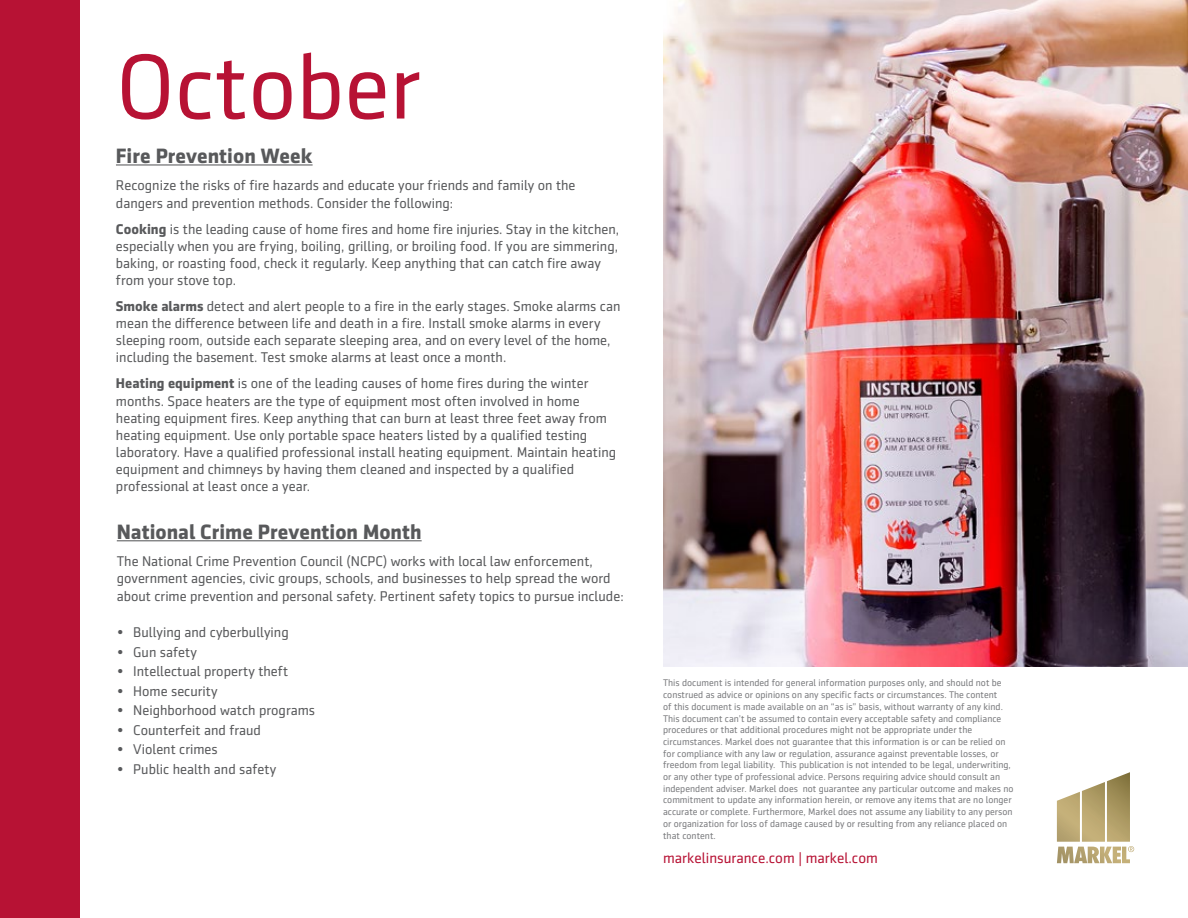
<style>
.page{position:relative;width:1188px;height:918px;background:#fff}
.page>*{position:absolute;margin:0;border:0;box-sizing:border-box;transform-origin:0 0}
.t1{font:93px "Sentico Sans DT";color:#b71234}
.t2{font:700 21px "Sentico Sans DT";color:#58595b}
.t3{font:15px "Sentico Sans DT";color:#b71234}
.t4{font:14.25px/17.1px "Sentico Sans DT";color:#58595b}
.t5{font:9.75px/11.7px "Sentico Sans DT";color:#797a7d}
.s1{font-weight:700}
</style>
<div class="page">
<div style="left:0;top:0;width:80px;height:918px;background:#b71234"></div>
<svg style="left:1057px;top:772px;width:77px;height:91px"></svg>
<img style="left:663px;top:0;width:525px;height:666px">
<hr style="left:117px;top:540px;width:305px;height:1px;background:#58595b">
<hr style="left:116px;top:164px;width:197px;height:1px;background:#58595b">
<h1 class="t1" style="left:116px;top:36px;width:306px">October</h1>
<h2 class="t2" style="left:116px;top:144px;width:198px">Fire Prevention Week</h2>
<p class="t4" style="left:116px;top:177px;width:461px">Recognize the risks of fire hazards and educate your friends and family on the dangers and prevention methods. Consider the following:</p>
<p class="t4" style="left:116px;top:220px;width:505px"><span class="s1">Cooking</span> is the leading cause of home fires and home fire injuries. Stay in the kitchen, especially when you are frying, boiling, grilling, or broiling food. If you are simmering, baking, or roasting food, check it regularly. Keep anything that can catch fire away from your stove top.</p>
<p class="t4" style="left:116px;top:298px;width:506px"><span class="s1">Smoke alarms</span> detect and alert people to a fire in the early stages. Smoke alarms can mean the difference between life and death in a fire. Install smoke alarms in every sleeping room, outside each separate sleeping area, and on every level of the home, including the basement. Test smoke alarms at least once a month.</p>
<p class="t4" style="left:116px;top:375px;width:502px"><span class="s1">Heating equipment</span> is one of the leading causes of home fires during the winter months. Space heaters are the type of equipment most often involved in home heating equipment fires. Keep anything that can burn at least three feet away from heating equipment. Use only portable space heaters listed by a qualified testing laboratory. Have a qualified professional install heating equipment. Maintain heating equipment and chimneys by having them cleaned and inspected by a qualified professional at least once a year.</p>
<h2 class="t2" style="left:117px;top:519px;width:306px">National Crime Prevention Month</h2>
<p class="t4" style="left:117px;top:553px;width:508px">The National Crime Prevention Council (NCPC) works with local law enforcement, government agencies, civic groups, schools, and businesses to help spread the word about crime prevention and personal safety. Pertinent safety topics to pursue include:</p>
<p class="t4" style="left:117px;top:624px;width:173px">• Bullying and cyberbullying</p>
<p class="t4" style="left:117px;top:643px;width:82px">• Gun safety</p>
<p class="t4" style="left:117px;top:663px;width:173px">• Intellectual property theft</p>
<p class="t4" style="left:117px;top:682px;width:102px">• Home security</p>
<p class="t4" style="left:117px;top:702px;width:200px">• Neighborhood watch programs</p>
<p class="t4" style="left:117px;top:721px;width:146px">• Counterfeit and fraud</p>
<p class="t4" style="left:117px;top:741px;width:102px">• Violent crimes</p>
<p class="t4" style="left:117px;top:760px;width:161px">• Public health and safety</p>
<p class="t5" style="left:663px;top:677px;width:352px">This document is intended for general information purposes only, and should not be construed as advice or opinions on any specific facts or circumstances. The content<br>of this document is made available on an “as is” basis, without warranty of any kind.<br>This document can’t be assumed to contain every acceptable safety and compliance procedures or that additional procedures might not be appropriate under the circumstances. Markel does not guarantee that this information is or can be relied on for compliance with any law or regulation, assurance against preventable losses, or freedom from legal liability. This publication is not intended to be legal, underwriting, or any other type of professional advice. Persons requiring advice should consult an independent adviser. Markel does not guarantee any particular outcome and makes no commitment to update any information herein, or remove any items that are no longer accurate or complete. Furthermore, Markel does not assume any liability to any person or organization for loss of damage caused by or resulting from any reliance placed on that content.</p>
<p class="t3" style="left:663px;top:849px;width:216px">markelinsurance.com | markel.com</p>
</div>
